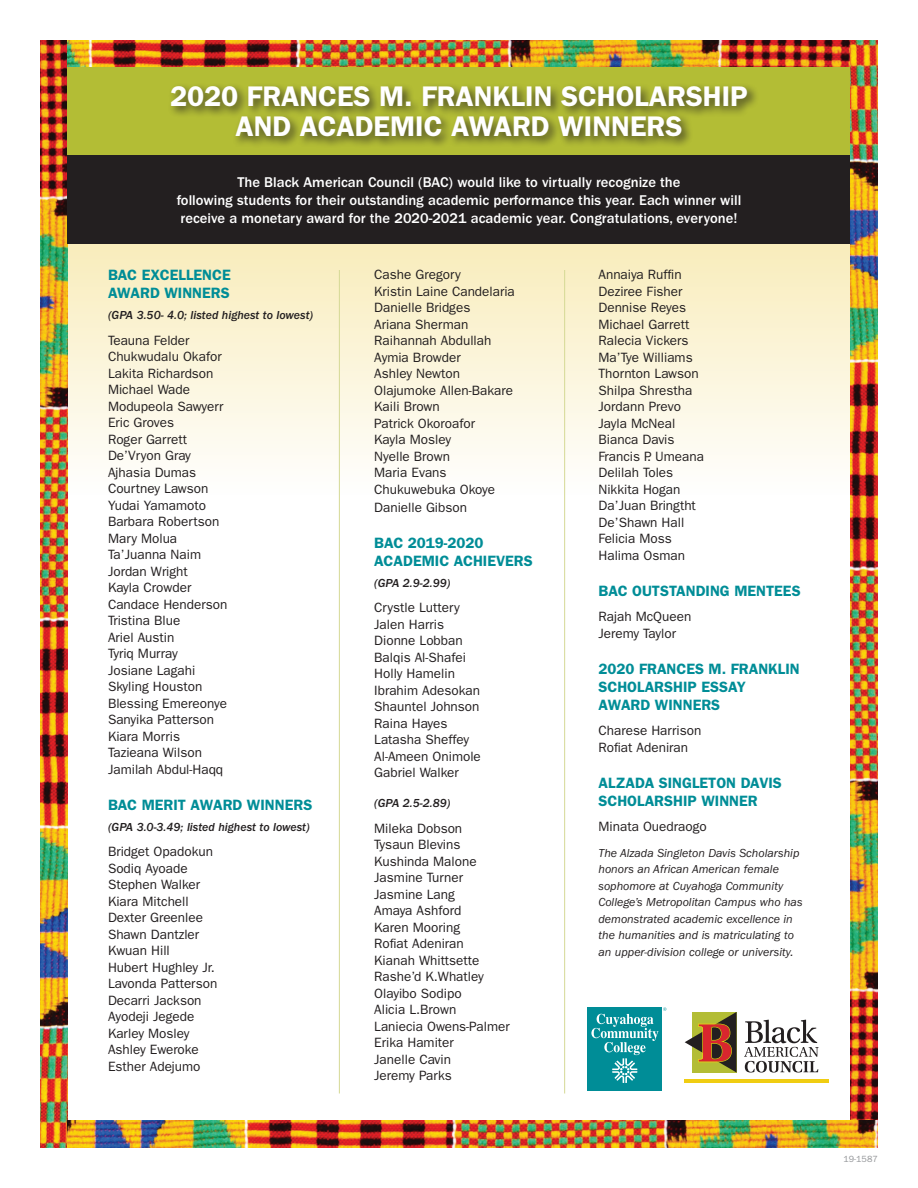
<style>
.page{position:relative;width:918px;height:1188px;background:#fff}
.page>*{position:absolute;margin:0;border:0;box-sizing:border-box;transform-origin:0 0}
.t1{font:600 28.5px/30px "ITC Franklin Gothic Std";color:#fff;text-align:center}
.t2{font:600 15px/18px "ITC Franklin Gothic Std";color:#008d97}
.t3{font:500 14.7px/18px "ITC Franklin Gothic Std";color:#fff;text-align:center}
.t4{font:13.5px/16.5px "ITC Franklin Gothic Std";color:#231f20}
.t5{font:italic 12px/16.5px "ITC Franklin Gothic Std";color:#231f20}
.t6{font:12px "ITC Franklin Gothic Std Med It";color:#231f20}
.t7{font:9px "ITC Franklin Gothic Std";color:#939598}
</style>
<div class="page">
<div style="left:68px;top:244px;width:782px;height:251px;background:linear-gradient(to bottom,#f9ecbb,#fefefe)"></div>
<img style="left:40px;top:40px;width:28px;height:1108px">
<img style="left:68px;top:40px;width:782px;height:28px">
<img style="left:850px;top:40px;width:28px;height:1080px">
<img style="left:68px;top:1120px;width:810px;height:28px">
<div style="left:68px;top:68px;width:782px;height:88px;background:#b3bd35"></div>
<div style="left:68px;top:156px;width:782px;height:88px;background:#231f20"></div>
<div style="left:167px;top:82px;width:592px;height:67px;background:#231f20;opacity:.75"></div>
<hr style="left:685px;top:1080px;width:144px;height:3px;background:#f0cd12">
<div style="left:588px;top:1007px;width:74px;height:83px;background:#008d97"></div>
<svg style="left:591px;top:1007px;width:75px;height:76px"></svg>
<svg style="left:744px;top:1020px;width:75px;height:53px"></svg>
<svg style="left:685px;top:1012px;width:52px;height:61px;background:#9c7844"></svg>
<hr style="left:339px;top:270px;width:1px;height:824px;background:#d5d995">
<hr style="left:564px;top:270px;width:1px;height:824px;background:#d5d995">
<h1 class="t1" style="left:170px;top:82px;width:579px">2020 FRANCES M. FRANKLIN SCHOLARSHIP<br>AND ACADEMIC AWARD WINNERS</h1>
<p class="t3" style="left:177px;top:173px;width:566px">The Black American Council (BAC) would like to virtually recognize the<br>following students for their outstanding academic performance this year. Each winner will receive a monetary award for the 2020-2021 academic year. Congratulations, everyone!</p>
<p class="t2" style="left:108px;top:266px;width:124px">BAC EXCELLENCE<br>AWARD WINNERS</p>
<p class="t6" style="left:108px;top:309px;width:207px">(GPA 3.50- 4.0; listed highest to lowest)</p>
<p class="t4" style="left:108px;top:332px;width:121px">Teauna Felder<br>Chukwudalu Okafor<br>Lakita Richardson<br>Michael Wade<br>Modupeola Sawyerr<br>Eric Groves<br>Roger Garrett<br>De’Vryon Gray<br>Ajhasia Dumas<br>Courtney Lawson<br>Yudai Yamamoto<br>Barbara Robertson<br>Mary Molua<br>Ta’Juanna Naim<br>Jordan Wright<br>Kayla Crowder<br>Candace Henderson<br>Tristina Blue<br>Ariel Austin<br>Tyriq Murray<br>Josiane Lagahi<br>Skyling Houston<br>Blessing Emereonye<br>Sanyika Patterson<br>Kiara Morris<br>Tazieana Wilson<br>Jamilah Abdul-Haqq</p>
<p class="t2" style="left:108px;top:796px;width:206px">BAC MERIT AWARD WINNERS</p>
<p class="t6" style="left:108px;top:820px;width:203px">(GPA 3.0-3.49; listed highest to lowest)</p>
<p class="t4" style="left:108px;top:844px;width:111px">Bridget Opadokun<br>Sodiq Ayoade<br>Stephen Walker<br>Kiara Mitchell<br>Dexter Greenlee<br>Shawn Dantzler<br>Kwuan Hill<br>Hubert Hughley Jr.<br>Lavonda Patterson<br>Decarri Jackson<br>Ayodeji Jegede<br>Karley Mosley<br>Ashley Eweroke<br>Esther Adejumo</p>
<p class="t4" style="left:374px;top:266px;width:142px">Cashe Gregory<br>Kristin Laine Candelaria<br>Danielle Bridges<br>Ariana Sherman<br>Raihannah Abdullah<br>Aymia Browder<br>Ashley Newton<br>Olajumoke Allen-Bakare<br>Kaili Brown<br>Patrick Okoroafor<br>Kayla Mosley<br>Nyelle Brown<br>Maria Evans<br>Chukuwebuka Okoye</p>
<p class="t4" style="left:374px;top:499px;width:94px">Danielle Gibson</p>
<p class="t2" style="left:374px;top:534px;width:160px">BAC 2019-2020<br>ACADEMIC ACHIEVERS</p>
<p class="t6" style="left:374px;top:576px;width:78px">(GPA 2.9-2.99)</p>
<p class="t4" style="left:374px;top:600px;width:108px">Crystle Luttery<br>Jalen Harris<br>Dionne Lobban<br>Balqis Al-Shafei<br>Holly Hamelin<br>Ibrahim Adesokan<br>Shauntel Johnson<br>Raina Hayes<br>Latasha Sheffey<br>Al-Ameen Onimole<br>Gabriel Walker</p>
<p class="t6" style="left:374px;top:797px;width:78px">(GPA 2.5-2.89)</p>
<p class="t4" style="left:374px;top:820px;width:137px">Mileka Dobson<br>Tysaun Blevins<br>Kushinda Malone<br>Jasmine Turner<br>Jasmine Lang<br>Amaya Ashford<br>Karen Mooring<br>Rofiat Adeniran<br>Kianah Whittsette<br>Rashe’d K.Whatley<br>Olayibo Sodipo<br>Alicia L.Brown<br>Laniecia Owens-Palmer<br>Erika Hamiter<br>Janelle Cavin<br>Jeremy Parks</p>
<p class="t4" style="left:598px;top:266px;width:107px">Annaiya Ruffin<br>Deziree Fisher<br>Dennise Reyes<br>Michael Garrett<br>Ralecia Vickers<br>Ma’Tye Williams<br>Thornton Lawson<br>Shilpa Shrestha<br>Jordann Prevo<br>Jayla McNeal<br>Bianca Davis<br>Francis P. Umeana<br>Delilah Toles<br>Nikkita Hogan<br>Da’Juan Bringtht<br>De’Shawn Hall<br>Felicia Moss<br>Halima Osman</p>
<p class="t2" style="left:598px;top:582px;width:204px">BAC OUTSTANDING MENTEES</p>
<p class="t4" style="left:598px;top:609px;width:94px">Rajah McQueen<br>Jeremy Taylor</p>
<p class="t2" style="left:598px;top:660px;width:203px">2020 FRANCES M. FRANKLIN<br>SCHOLARSHIP ESSAY<br>AWARD WINNERS</p>
<p class="t4" style="left:598px;top:723px;width:104px">Charese Harrison<br>Rofiat Adeniran</p>
<p class="t2" style="left:598px;top:774px;width:185px">ALZADA SINGLETON DAVIS<br>SCHOLARSHIP WINNER</p>
<p class="t4" style="left:598px;top:819px;width:110px">Minata Ouedraogo</p>
<p class="t5" style="left:598px;top:845px;width:206px">The Alzada Singleton Davis Scholarship honors an African American female sophomore at Cuyahoga Community College’s Metropolitan Campus who has demonstrated academic excellence in the humanities and is matriculating to an upper-division college or university.</p>
<p class="t7" style="left:843px;top:1154px;width:36px">19-1587</p>
</div>
